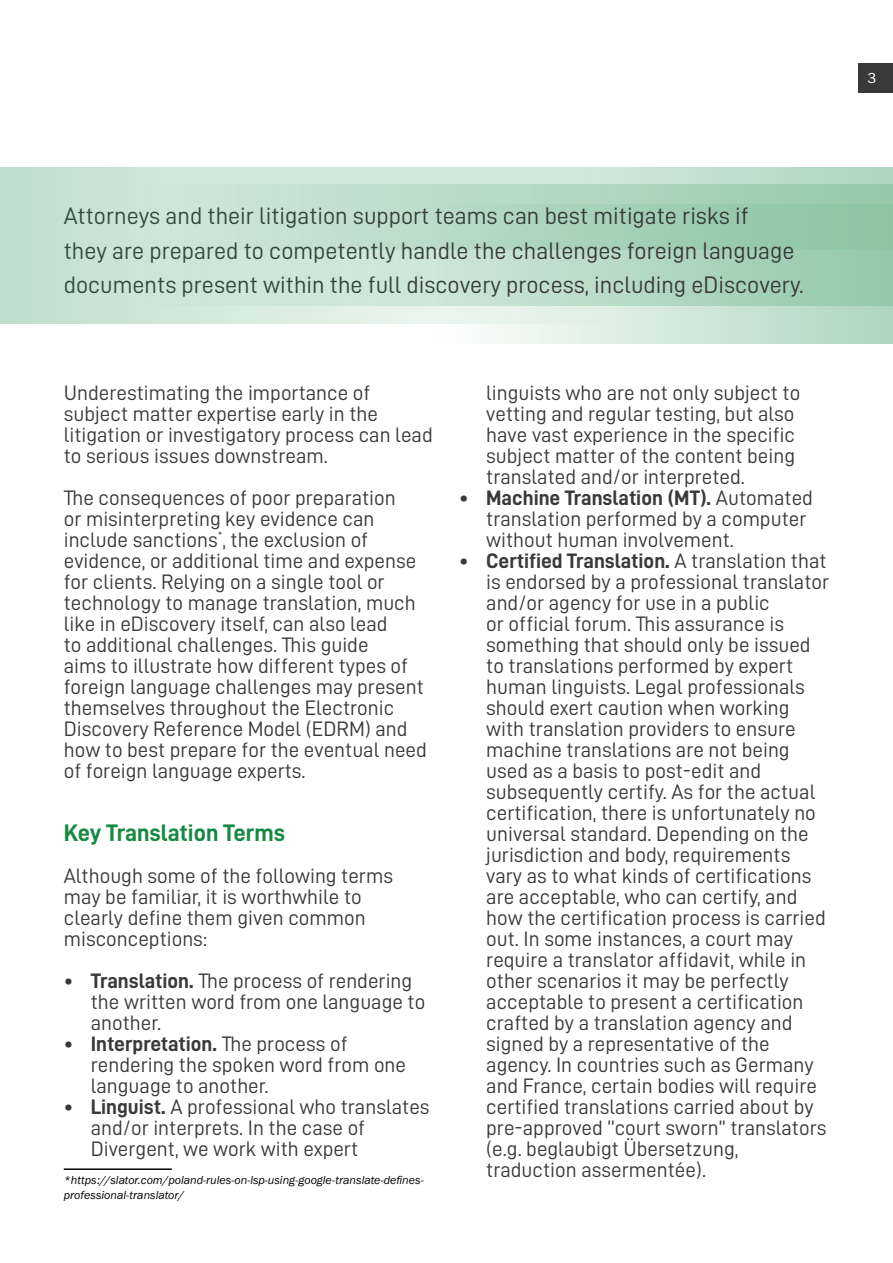
<style>
.page{position:relative;width:893px;height:1263px;background:#fff}
.page>*{position:absolute;margin:0;border:0;box-sizing:border-box;transform-origin:0 0}
.t1{font:24px/34.5px "D DIN";color:#393939}
.t2{font:24px "D DIN Bold";letter-spacing:-.005em;color:#168943}
.t3{font:21px/21px "D DIN";color:#393939}
.t4{font:21px "D DIN Bold";color:#393939}
.t5{font:15px "Franklin Gothic URW Boo";color:#fff}
.t6{font:12px/15px "Franklin Gothic URW Boo Ita";color:#000}
.s1{font-family:"D DIN Bold"}
.s2{font-family:"D DIN"}
</style>
<div class="page">
<div style="left:859px;top:64px;width:34px;height:29px;background:#393939"></div>
<div style="left:434px;top:204px;width:459px;height:139px;background:linear-gradient(to right,#fff,#aed6bd)"></div>
<svg style="left:610px;top:167px;width:283px;height:17px;background:#bdddca"></svg>
<svg style="left:610px;top:184px;width:283px;height:122px;background:#9fceb1"></svg>
<hr style="left:64px;top:1168px;width:108px;height:2px;background:#000">
<svg style="left:0;top:167px;width:610px;height:156px;background:#c7e2d2"></svg>
<p class="t5" style="left:867px;top:69px;width:10px">3</p>
<p class="t1" style="left:64px;top:198px;width:741px">Attorneys and their litigation support teams can best mitigate risks if<br>they are prepared to competently handle the challenges foreign language documents present within the full discovery process, including eDiscovery.</p>
<p class="t3" style="left:64px;top:381px;width:370px">Underestimating the importance of subject matter expertise early in the litigation or investigatory process can lead to serious issues downstream.</p>
<p class="t3" style="left:64px;top:486px;width:365px">The consequences of poor preparation<br>or misinterpreting key evidence can include sanctions<sup>*</sup>, the exclusion of evidence, or additional time and expense for clients. Relying on a single tool or technology to manage translation, much like in eDiscovery itself, can also lead<br>to additional challenges. This guide<br>aims to illustrate how different types of foreign language challenges may present themselves throughout the Electronic Discovery Reference Model (EDRM) and how to best prepare for the eventual need of foreign language experts.</p>
<p class="t2" style="left:64px;top:819px;width:223px">Key Translation Terms</p>
<p class="t3" style="left:64px;top:864px;width:331px">Although some of the following terms may be familiar, it is worthwhile to clearly define them given common misconceptions:</p>
<p class="t3" style="left:91px;top:969px;width:336px;text-indent:-27px"><span class="s1">• Translation.</span> The process of rendering the written word from one language to another.</p>
<p class="t4" style="left:64px;top:1032px;width:285px">• Interpretation. <span class="s2">The process of</span></p>
<p class="t3" style="left:91px;top:1053px;width:317px">rendering the spoken word from one language to another.</p>
<p class="t3" style="left:91px;top:1095px;width:340px;text-indent:-27px"><span class="s1">• Linguist.</span> A professional who translates and/or interprets. In the case of<br>Divergent, we work with expert</p>
<p class="t6" style="left:64px;top:1172px;width:361px">*https://slator.com/poland-rules-on-lsp-using-google-translate-defines&shy;professional-translator/</p>
<p class="t3" style="left:486px;top:381px;width:316px">linguists who are not only subject to vetting and regular testing, but also have vast experience in the specific subject matter of the content being translated and/or interpreted.</p>
<p class="t4" style="left:459px;top:486px;width:355px">• Machine Translation (MT). <span class="s2">Automated</span></p>
<p class="t3" style="left:486px;top:507px;width:322px">translation performed by a computer without human involvement.</p>
<p class="t4" style="left:459px;top:549px;width:369px">• Certified Translation. <span class="s2">A translation that</span></p>
<p class="t3" style="left:486px;top:570px;width:344px">is endorsed by a professional translator and/or agency for use in a public<br>or official forum. This assurance is something that should only be issued to translations performed by expert human linguists. Legal professionals should exert caution when working with translation providers to ensure machine translations are not being used as a basis to post-edit and subsequently certify. As for the actual certification, there is unfortunately no universal standard. Depending on the jurisdiction and body, requirements vary as to what kinds of certifications are acceptable, who can certify, and how the certification process is carried out. In some instances, a court may require a translator affidavit, while in other scenarios it may be perfectly acceptable to present a certification crafted by a translation agency and signed by a representative of the agency. In countries such as Germany and France, certain bodies will require certified translations carried about by pre-approved ‘’court sworn’’ translators (e.g. beglaubigt Übersetzung, traduction assermentée).</p>
</div>
